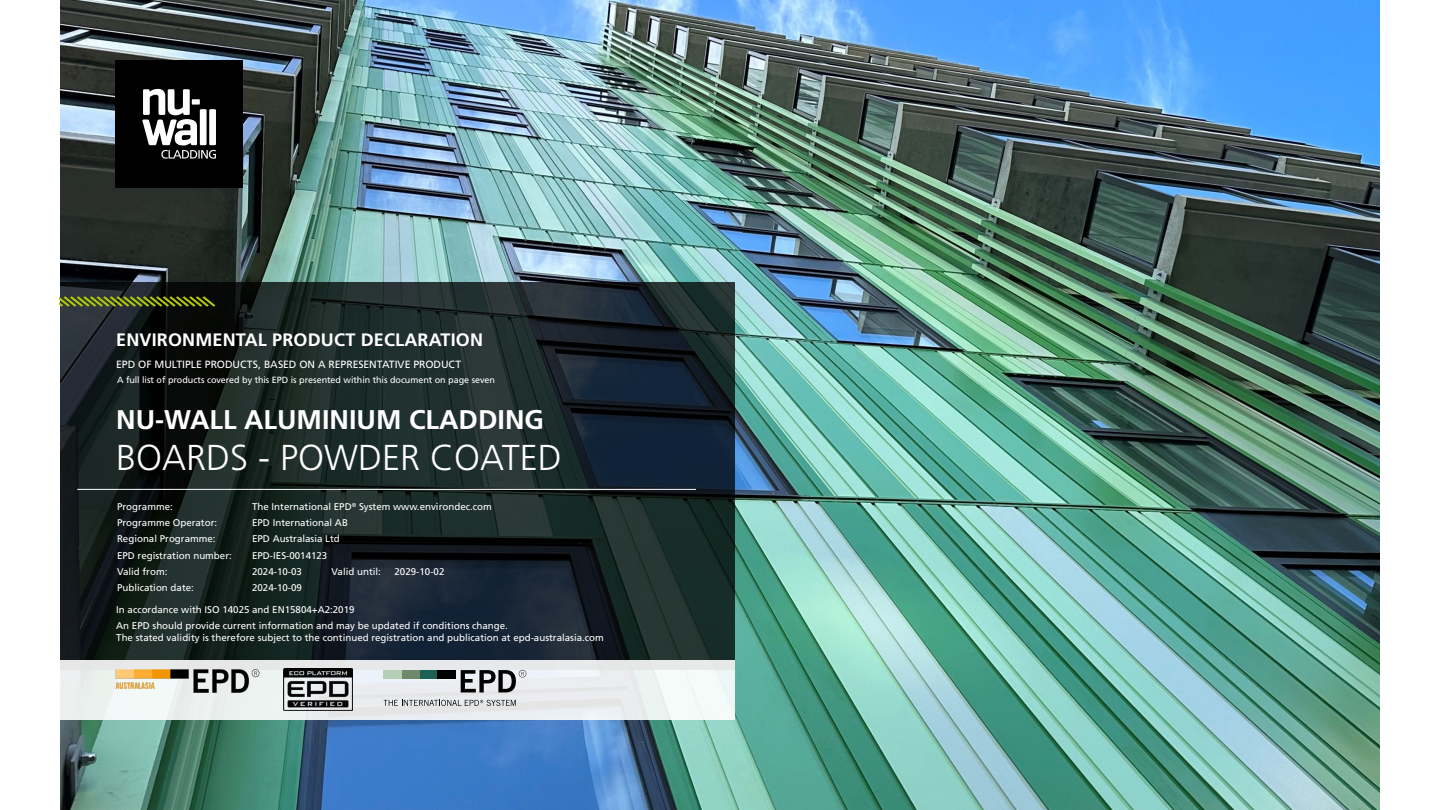
<style>
.page{position:relative;width:1440px;height:810px;background:#fff}
.page>*{position:absolute;margin:0;border:0;box-sizing:border-box;transform-origin:0 0}
.H1_Title{font:300 36px "Frutiger LT Std";color:#fff}
.H1_Title-2{font:700 27px "Frutiger LT Std";color:#fff}
.t1{font:700 18px "Frutiger LT Std";letter-spacing:.01em;color:#fff}
.small_W{font:10.5px "Frutiger LT Std";letter-spacing:-.005em;color:#fff}
.Table{font:9.75px "Frutiger LT Std";color:#fff}
.Footnote{font:9.75px/12px "Frutiger LT Std";color:#fff}
.small_W-2{font:9px "Frutiger LT Std";letter-spacing:-.005em;color:#fff}
</style>
<div class="page">
<img style="left:60px;top:0;width:1320px;height:810px">
<div style="left:116px;top:60px;width:127px;height:127px;background:#000"></div>
<svg style="left:142px;top:89px;width:74px;height:70px"></svg>
<svg style="left:60px;top:283px;width:675px;height:377px;background:#182426"></svg>
<svg style="left:59px;top:296px;width:156px;height:11px;background:#59661a"></svg>
<hr style="left:77px;top:489px;width:619px;height:1px;background:#fff">
<svg style="left:60px;top:660px;width:675px;height:60px;fill:#eaedef"></svg>
<svg style="left:384px;top:700px;width:132px;height:6px"></svg>
<div style="left:419px;top:670px;width:19px;height:9px;background:#1e6053"></div>
<div style="left:401px;top:670px;width:19px;height:9px;background:#70896a"></div>
<div style="left:384px;top:670px;width:17px;height:9px;background:#b4cfb5"></div>
<div style="left:438px;top:670px;width:18px;height:9px;background:#000"></div>
<svg style="left:461px;top:670px;width:65px;height:22px"></svg>
<img style="left:283px;top:668px;width:69px;height:43px">
<img style="left:113px;top:668px;width:153px;height:27px">
<h2 class="t1" style="left:116px;top:329px;width:368px">ENVIRONMENTAL PRODUCT DECLARATION</h2>
<p class="small_W" style="left:116px;top:358px;width:347px">EPD OF MULTIPLE PRODUCTS, BASED ON A REPRESENTATIVE PRODUCT</p>
<p class="small_W-2" style="left:117px;top:374px;width:380px">A full list of products covered by this EPD is presented within this document on page seven</p>
<p class="H1_Title-2" style="left:116px;top:404px;width:429px">NU-WALL ALUMINIUM CLADDING</p>
<p class="H1_Title" style="left:116px;top:437px;width:447px">BOARDS - POWDER COATED</p>
<p class="Table" style="left:117px;top:501px;width:57px">Programme:</p>
<p class="Table" style="left:252px;top:501px;width:241px">The International EPD<sup>®</sup> System www.environdec.com</p>
<p class="Table" style="left:117px;top:517px;width:102px">Programme Operator:</p>
<p class="Table" style="left:252px;top:517px;width:97px">EPD International AB</p>
<p class="Table" style="left:117px;top:533px;width:100px">Regional Programme:</p>
<p class="Table" style="left:252px;top:533px;width:89px">EPD Australasia Ltd</p>
<p class="Table" style="left:117px;top:550px;width:116px">EPD registration number:</p>
<p class="Table" style="left:252px;top:550px;width:77px">EPD-IES-0014123</p>
<p class="Table" style="left:117px;top:566px;width:52px">Valid from:</p>
<p class="Table" style="left:252px;top:566px;width:51px">2024-10-03</p>
<p class="Table" style="left:332px;top:566px;width:51px">Valid until:</p>
<p class="Table" style="left:395px;top:566px;width:51px">2029-10-02</p>
<p class="Table" style="left:117px;top:582px;width:78px">Publication date:</p>
<p class="Table" style="left:252px;top:582px;width:51px">2024-10-09</p>
<p class="Footnote" style="left:116px;top:619px;width:489px">An EPD should provide current information and may be updated if conditions change.<br>The stated validity is therefore subject to the continued registration and publication at epd-australasia.com</p>
<p class="Footnote" style="left:116px;top:604px;width:240px">In accordance with ISO 14025 and EN15804+A2:2019</p>
</div>
